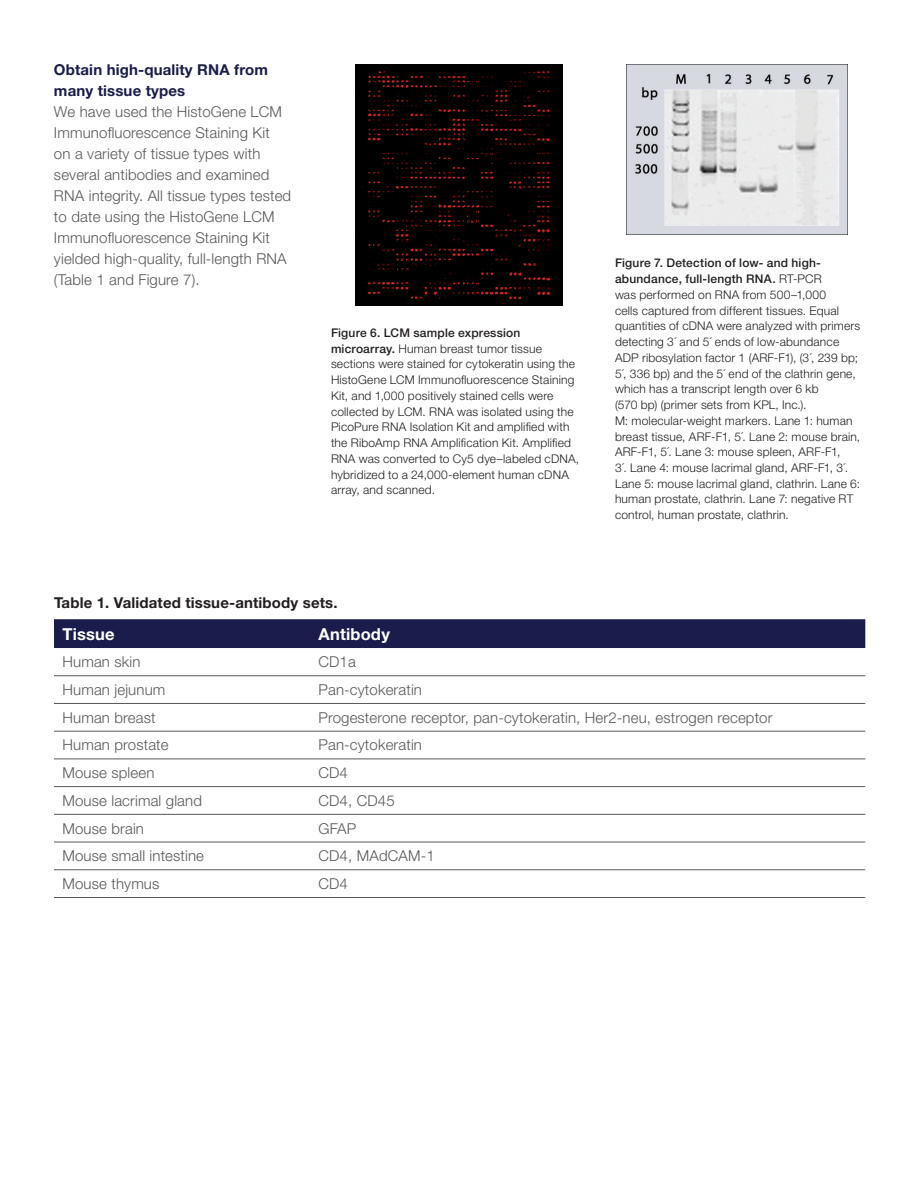
<style>
.page{position:relative;width:918px;height:1188px;background:#fff}
.page>*{position:absolute;margin:0;border:0;box-sizing:border-box;transform-origin:0 0}
.t1{font:700 16.5px "Helvetica Neue LT Std";letter-spacing:.01em;color:#fff}
.t2{font:300 15px/21px "Helvetica Neue LT Std";letter-spacing:.01em;color:#57585a}
.t3{font:700 15px/21px "Helvetica Neue LT Std";letter-spacing:.01em;color:#1a1d4c}
.t4{font:700 15px "Helvetica Neue LT Std";letter-spacing:.01em;color:#231f20}
.t5{font:300 12px/15.8px "Helvetica Neue LT Std";letter-spacing:.015em;color:#231f20}
.s1{font-weight:500}
</style>
<div class="page">
<img style="left:626px;top:65px;width:222px;height:170px">
<img style="left:356px;top:65px;width:206px;height:241px">
<div style="left:54px;top:619px;width:811px;height:29px;background:#1a1d4c"></div>
<hr style="left:54px;top:675px;width:256px;height:1px;background:#57585a">
<hr style="left:54px;top:703px;width:256px;height:1px;background:#57585a">
<hr style="left:54px;top:731px;width:256px;height:1px;background:#57585a">
<hr style="left:54px;top:759px;width:256px;height:1px;background:#57585a">
<hr style="left:54px;top:786px;width:256px;height:1px;background:#57585a">
<hr style="left:54px;top:814px;width:256px;height:1px;background:#57585a">
<hr style="left:54px;top:842px;width:256px;height:1px;background:#57585a">
<hr style="left:54px;top:870px;width:256px;height:1px;background:#57585a">
<hr style="left:54px;top:897px;width:256px;height:1px;background:#57585a">
<hr style="left:310px;top:675px;width:555px;height:1px;background:#57585a">
<hr style="left:310px;top:703px;width:555px;height:1px;background:#57585a">
<hr style="left:310px;top:731px;width:555px;height:1px;background:#57585a">
<hr style="left:310px;top:759px;width:555px;height:1px;background:#57585a">
<hr style="left:310px;top:786px;width:555px;height:1px;background:#57585a">
<hr style="left:310px;top:814px;width:555px;height:1px;background:#57585a">
<hr style="left:310px;top:842px;width:555px;height:1px;background:#57585a">
<hr style="left:310px;top:870px;width:555px;height:1px;background:#57585a">
<hr style="left:310px;top:897px;width:555px;height:1px;background:#57585a">
<p class="t3" style="left:54px;top:59px;width:215px">Obtain high-quality RNA from many tissue types</p>
<p class="t2" style="left:54px;top:101px;width:239px">We have used the HistoGene LCM<br>Immunofluorescence Staining Kit<br>on a variety of tissue types with several antibodies and examined<br>RNA integrity. All tissue types tested to date using the HistoGene LCM<br>Immunofluorescence Staining Kit yielded high-quality, full-length RNA (Table 1 and Figure 7).</p>
<p class="t5" style="left:331px;top:324px;width:250px"><span class="s1">Figure 6. LCM sample expression microarray.</span> Human breast tumor tissue sections were stained for cytokeratin using the HistoGene LCM Immunofluorescence Staining Kit, and 1,000 positively stained cells were collected by LCM. RNA was isolated using the PicoPure RNA Isolation Kit and amplified with the RiboAmp RNA Amplification Kit. Amplified RNA was converted to Cy5 dye–labeled cDNA, hybridized to a 24,000-element human cDNA array, and scanned.</p>
<p class="t5" style="left:615px;top:255px;width:247px"><span class="s1">Figure 7. Detection of low- and high&shy;abundance, full-length RNA.</span> RT-PCR<br>was performed on RNA from 500–1,000<br>cells captured from different tissues. Equal quantities of cDNA were analyzed with primers detecting 3´ and 5´ ends of low-abundance ADP ribosylation factor 1 (ARF-F1), (3´, 239 bp; 5´, 336 bp) and the 5´ end of the clathrin gene, which has a transcript length over 6 kb<br>(570 bp) (primer sets from KPL, Inc.).<br>M: molecular-weight markers. Lane 1: human breast tissue, ARF-F1, 5´. Lane 2: mouse brain, ARF-F1, 5´. Lane 3: mouse spleen, ARF-F1,<br>3´. Lane 4: mouse lacrimal gland, ARF-F1, 3´.<br>Lane 5: mouse lacrimal gland, clathrin. Lane 6: human prostate, clathrin. Lane 7: negative RT control, human prostate, clathrin.</p>
<p class="t4" style="left:54px;top:593px;width:285px">Table 1. Validated tissue-antibody sets.</p>
<h1 class="t1" style="left:63px;top:623px;width:54px">Tissue</h1>
<h1 class="t1" style="left:319px;top:623px;width:73px">Antibody</h1>
<p class="t2" style="left:63px;top:651px;width:80px">Human skin</p>
<p class="t2" style="left:319px;top:651px;width:39px">CD1a</p>
<p class="t2" style="left:63px;top:679px;width:104px">Human jejunum</p>
<p class="t2" style="left:319px;top:679px;width:105px">Pan-cytokeratin</p>
<p class="t2" style="left:63px;top:707px;width:95px">Human breast</p>
<p class="t2" style="left:319px;top:707px;width:456px">Progesterone receptor, pan-cytokeratin, Her2-neu, estrogen receptor</p>
<p class="t2" style="left:63px;top:734px;width:108px">Human prostate</p>
<p class="t2" style="left:319px;top:734px;width:105px">Pan-cytokeratin</p>
<p class="t2" style="left:63px;top:762px;width:93px">Mouse spleen</p>
<p class="t2" style="left:319px;top:762px;width:31px">CD4</p>
<p class="t2" style="left:63px;top:790px;width:141px">Mouse lacrimal gland</p>
<p class="t2" style="left:319px;top:790px;width:78px">CD4, CD45</p>
<p class="t2" style="left:63px;top:817px;width:83px">Mouse brain</p>
<p class="t2" style="left:319px;top:817px;width:39px">GFAP</p>
<p class="t2" style="left:63px;top:845px;width:143px">Mouse small intestine</p>
<p class="t2" style="left:319px;top:845px;width:118px">CD4, MAdCAM-1</p>
<p class="t2" style="left:63px;top:873px;width:98px">Mouse thymus</p>
<p class="t2" style="left:319px;top:873px;width:31px">CD4</p>
</div>
